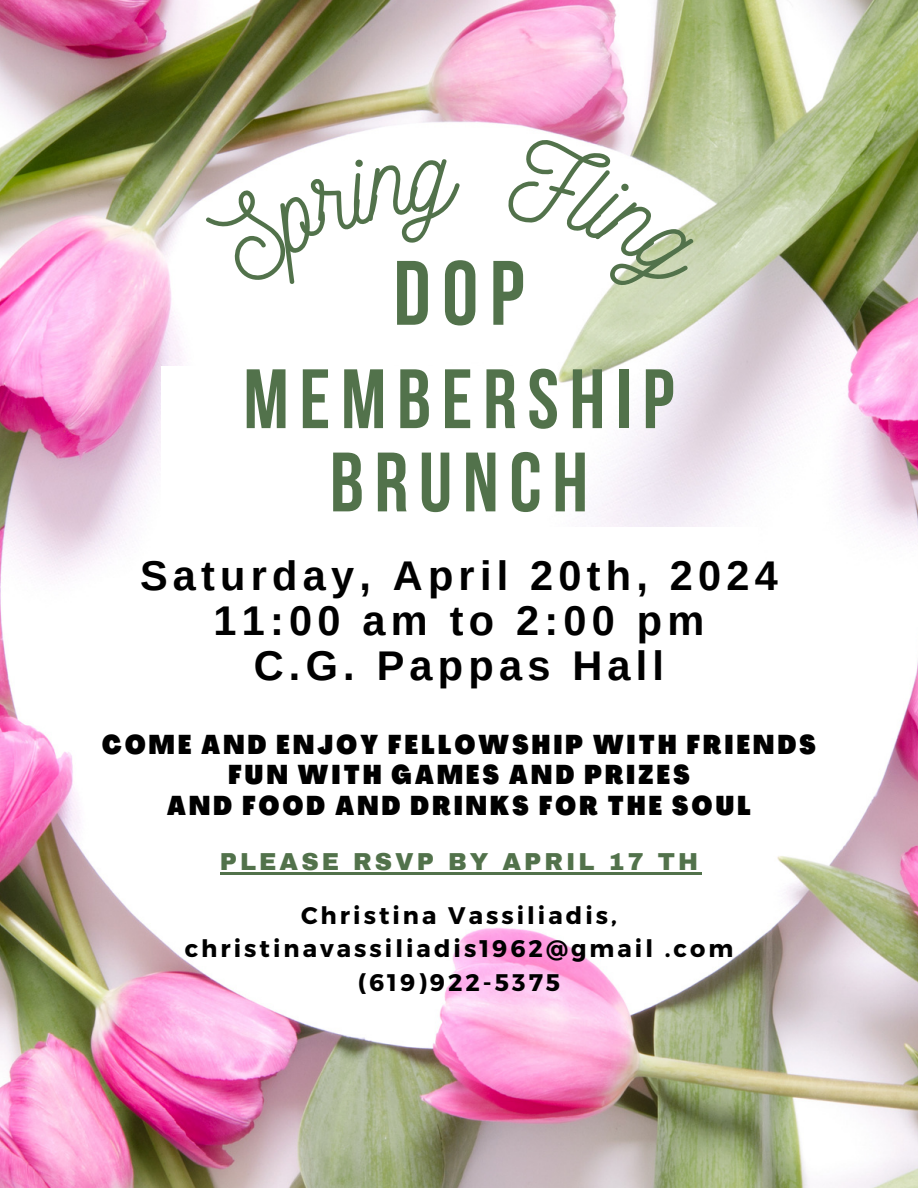
<style>
.page{position:relative;width:918px;height:1188px;background:#fff}
.page>*{position:absolute;margin:0;border:0;box-sizing:border-box;transform-origin:0 0}
.t1{font:700 91.2px "Bebas Neue";color:#52724b}
.t2{font:700 84px/83.2px "Bebas Neue";letter-spacing:.125em;color:#52724b;text-align:center}
.t3{font:700 41.55px/45px "Arimo";letter-spacing:.125em;color:#000;text-align:center}
.t4{font:900 26.7px/30.3px "Agrandir Tight";letter-spacing:.125em;color:#000;text-align:center}
.t5{font:700 24px/33.8px "Montserrat";letter-spacing:.125em;color:#000;text-align:center}
.t6{font:900 24px "Archivo";letter-spacing:.125em;color:#52724b}
</style>
<div class="page">
<img style="left:0;top:0;width:918px;height:1188px">
<div style="left:161px;top:367px;width:386px;height:430px;background:#fff"></div>
<div style="left:515px;top:527px;width:243px;height:270px;background:#fff"></div>
<hr style="left:220px;top:872px;width:481px;height:2px;background:#52724b">
<svg style="left:203px;top:157px;width:261px;height:132px"></svg>
<svg style="left:505px;top:133px;width:199px;height:180px"></svg>
<h1 class="t1" style="left:393px;top:256px;width:133px">DOP</h1>
<h2 class="t2" style="left:243px;top:366px;width:433px">MEMBERSHIP<br>BRUNCH</h2>
<h3 class="t3" style="left:140px;top:553px;width:639px">Saturday, April 20th, 2024<br>11:00 am to 2:00 pm<br>C.G. Pappas Hall</h3>
<p class="t4" style="left:102px;top:732px;width:715px">COME AND ENJOY FELLOWSHIP WITH FRIENDS<br>FUN WITH GAMES AND PRIZES<br>AND FOOD AND DRINKS FOR THE SOUL</p>
<p class="t6" style="left:220px;top:849px;width:480px">PLEASE RSVP BY APRIL 17 TH</p>
<p class="t5" style="left:185px;top:897px;width:550px">Christina Vassiliadis, christinavassiliadis1962@gmail .com (619)922-5375</p>
</div>
